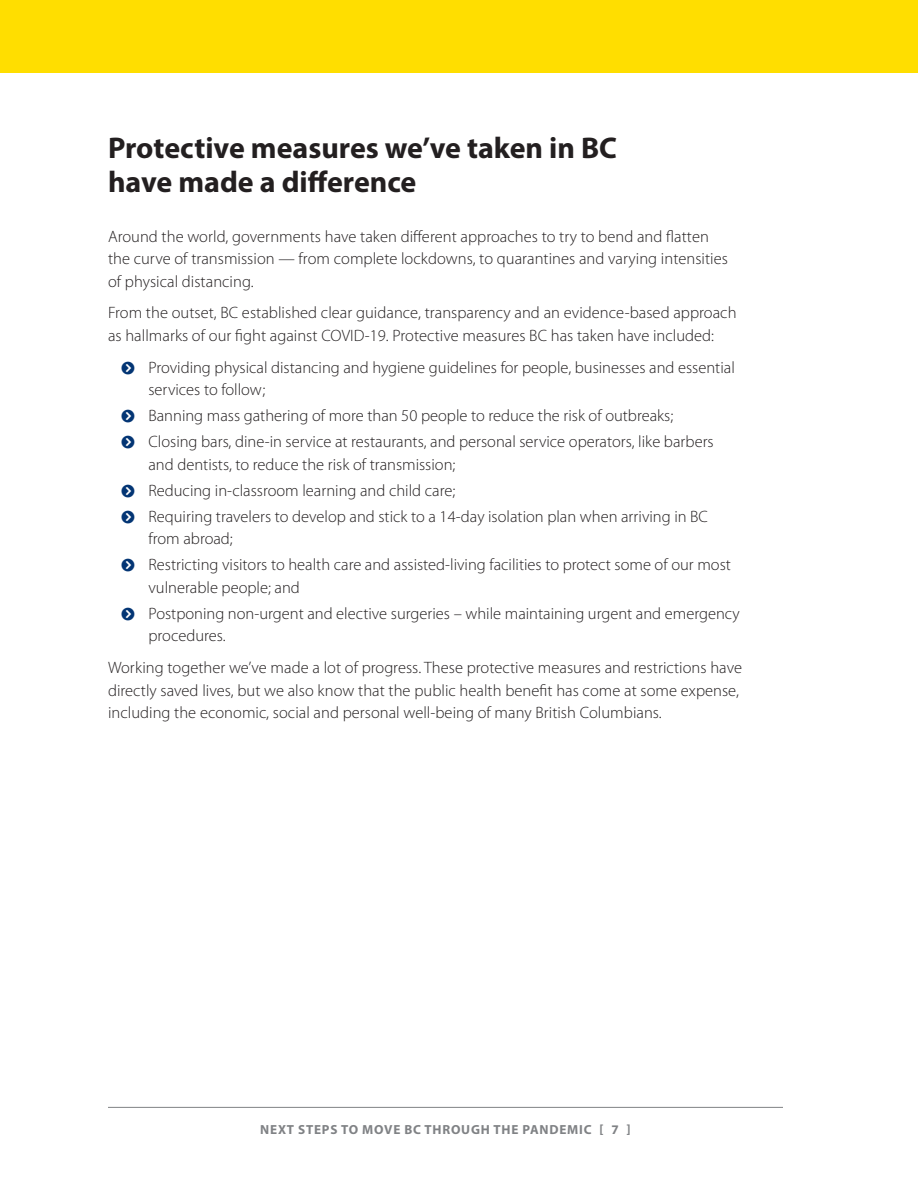
<style>
.page{position:relative;width:918px;height:1188px;background:#fff}
.page>*{position:absolute;margin:0;border:0;box-sizing:border-box;transform-origin:0 0}
.t1{font:700 30px/34.5px "Myriad Pro";color:#231f20}
.Body{font:300 16.5px/22.5px "Myriad Pro";color:#231f20}
.t2{font:700 13.2px "Myriad Pro";letter-spacing:.06em;color:#808285}
</style>
<div class="page">
<div style="left:0;top:0;width:918px;height:72px;background:#ffde00"></div>
<hr style="left:108px;top:1107px;width:675px;height:1px;background:#808285">
<h1 class="t1" style="left:108px;top:129px;width:511px">Protective measures we’ve taken in BC have made a difference</h1>
<p class="Body" style="left:108px;top:225px;width:621px">Around the world, governments have taken different approaches to try to bend and flatten the curve of transmission — from complete lockdowns, to quarantines and varying intensities of physical distancing.</p>
<p class="Body" style="left:108px;top:302px;width:630px">From the outset, BC established clear guidance, transparency and an evidence-based approach as hallmarks of our fight against COVID-19. Protective measures BC has taken have included:</p>
<p class="Body" style="left:148px;top:356px;width:588px">Providing physical distancing and hygiene guidelines for people, businesses and essential services to follow;</p>
<p class="Body" style="left:148px;top:405px;width:526px">Banning mass gathering of more than 50 people to reduce the risk of outbreaks;</p>
<p class="Body" style="left:148px;top:431px;width:567px">Closing bars, dine-in service at restaurants, and personal service operators, like barbers and dentists, to reduce the risk of transmission;</p>
<p class="Body" style="left:148px;top:479px;width:308px">Reducing in-classroom learning and child care;</p>
<p class="Body" style="left:148px;top:505px;width:561px">Requiring travelers to develop and stick to a 14-day isolation plan when arriving in BC from abroad;</p>
<p class="Body" style="left:148px;top:554px;width:584px">Restricting visitors to health care and assisted-living facilities to protect some of our most vulnerable people; and</p>
<p class="Body" style="left:148px;top:602px;width:593px">Postponing non-urgent and elective surgeries – while maintaining urgent and emergency procedures.</p>
<p class="Body" style="left:108px;top:657px;width:636px">Working together we’ve made a lot of progress. These protective measures and restrictions have directly saved lives, but we also know that the public health benefit has come at some expense, including the economic, social and personal well-being of many British Columbians.</p>
<p class="t2" style="left:260px;top:1121px;width:372px">NEXT STEPS TO MOVE BC THROUGH THE PANDEMIC [ 7 ]</p>
</div>
